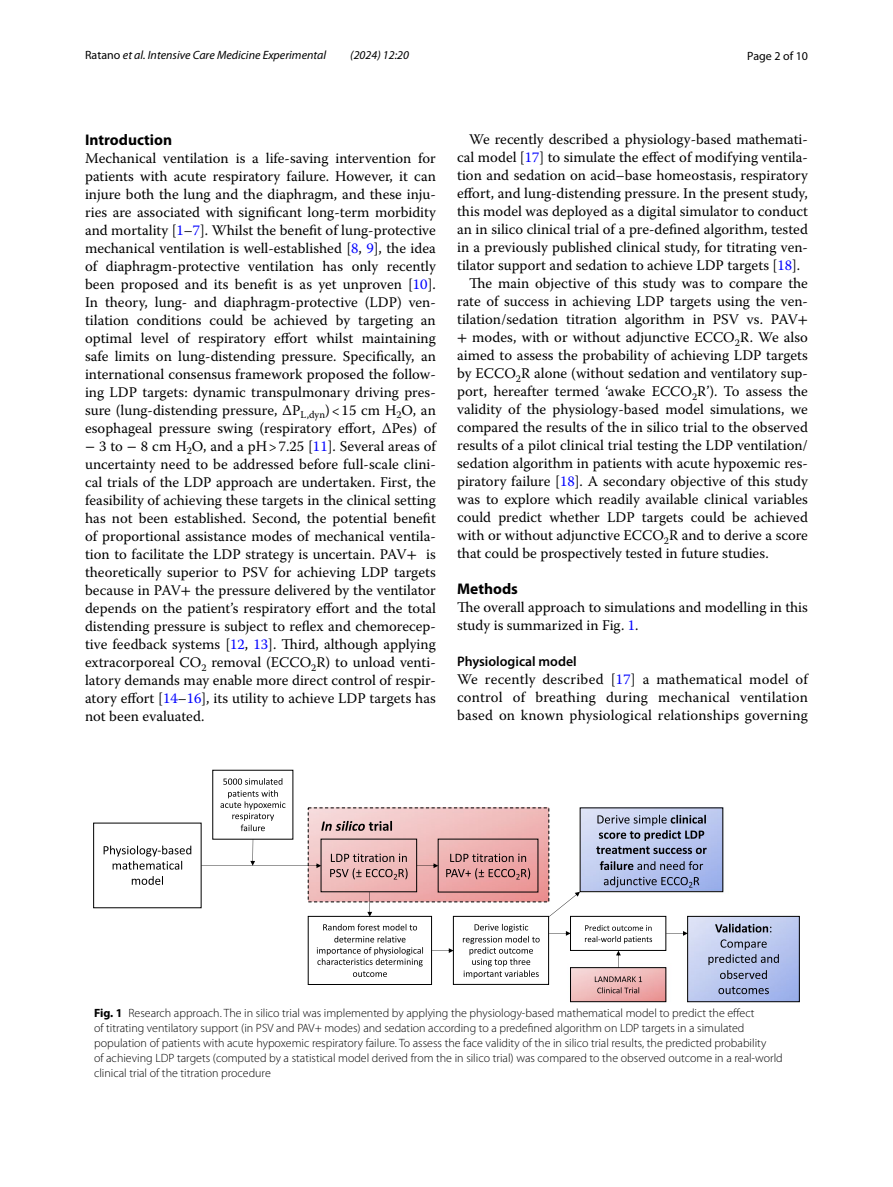
<style>
.page{position:relative;width:893px;height:1187px;background:#fff}
.page>*{position:absolute;margin:0;border:0;box-sizing:border-box;transform-origin:0 0}
.t1{font:700 15.45px "Myriad Pro";color:#000}
.t2{font:14.7px/18px "Warnock Pro";color:#000;text-align:justify}
.t3{font:600 13.8px "Myriad Pro";color:#000}
.t4{font:300 12px/15px "Myriad Pro";color:#000}
.t5{font:italic 12px "Myriad Pro";color:#000}
.t6{font:12px "Myriad Pro";color:#000}
.s1{font-style:normal}
.s2{color:#00f}
.s3{font-family:"STIX"}
.s4{font-weight:700}
</style>
<div class="page">
<img style="left:308px;top:807px;width:490px;height:194px">
<svg style="left:104px;top:845px;width:87px;height:24px"></svg>
<svg style="left:132px;top:876px;width:31px;height:8px"></svg>
<svg style="left:331px;top:853px;width:76px;height:9px"></svg>
<svg style="left:330px;top:868px;width:78px;height:11px"></svg>
<svg style="left:450px;top:853px;width:76px;height:9px"></svg>
<svg style="left:446px;top:868px;width:84px;height:11px"></svg>
<svg style="left:417px;top:863px;width:21px;height:5px"></svg>
<svg style="left:223px;top:778px;width:59px;height:6px"></svg>
<svg style="left:220px;top:790px;width:65px;height:41px"></svg>
<svg style="left:201px;top:839px;width:120px;height:29px"></svg>
<div style="left:308px;top:915px;width:124px;height:69px;border:1px solid #000"></div>
<svg style="left:317px;top:923px;width:106px;height:53px"></svg>
<div style="left:453px;top:915px;width:96px;height:69px;border:1px solid #000"></div>
<svg style="left:463px;top:923px;width:77px;height:55px"></svg>
<div style="left:570px;top:915px;width:96px;height:35px;border:1px solid #000"></div>
<svg style="left:585px;top:924px;width:67px;height:19px"></svg>
<div style="left:687px;top:915px;width:113px;height:87px;border:1px solid #000"></div>
<svg style="left:715px;top:923px;width:56px;height:9px"></svg>
<svg style="left:708px;top:939px;width:71px;height:39px;background:#a3adce"></svg>
<svg style="left:718px;top:986px;width:51px;height:8px"></svg>
<svg style="left:321px;top:820px;width:71px;height:10px"></svg>
<svg style="left:367px;top:892px;width:5px;height:24px"></svg>
<svg style="left:432px;top:948px;width:22px;height:4px"></svg>
<svg style="left:549px;top:930px;width:22px;height:5px"></svg>
<svg style="left:666px;top:930px;width:22px;height:5px"></svg>
<div style="left:580px;top:807px;width:143px;height:85px;border:1px solid #000"></div>
<svg style="left:597px;top:814px;width:109px;height:26px;background:#9ba3bc"></svg>
<svg style="left:596px;top:846px;width:111px;height:8px"></svg>
<svg style="left:600px;top:861px;width:103px;height:9px"></svg>
<svg style="left:604px;top:876px;width:95px;height:11px"></svg>
<svg style="left:549px;top:891px;width:31px;height:25px"></svg>
<div style="left:570px;top:967px;width:96px;height:35px;border:1px solid #000"></div>
<svg style="left:595px;top:976px;width:47px;height:5px"></svg>
<svg style="left:597px;top:987px;width:42px;height:6px"></svg>
<svg style="left:616px;top:950px;width:5px;height:17px"></svg>
<p class="t5" style="left:85px;top:48px;width:243px"><span class="s1">Ratano</span> et al. Intensive Care Medicine Experimental</p>
<p class="t5" style="left:350px;top:48px;width:60px">(2024) 12:20</p>
<p class="t6" style="left:747px;top:48px;width:62px">Page 2 of 10</p>
<p class="t1" style="left:85px;top:129px;width:89px">Introduction</p>
<p class="t2" style="left:85px;top:148px;width:352px">Mechanical ventilation is a life-saving intervention for patients with acute respiratory failure. However, it can injure both the lung and the diaphragm, and these inju&shy;ries are associated with significant long-term morbidity and mortality [<span class="s2">1</span>–<span class="s2">7</span>]. Whilst the benefit of lung-protective mechanical ventilation is well-established [<span class="s2">8</span>, <span class="s2">9</span>], the idea of diaphragm-protective ventilation has only recently been proposed and its benefit is as yet unproven [<span class="s2">10</span>].<br>In theory, lung- and diaphragm-protective (LDP) ven&shy;tilation conditions could be achieved by targeting an optimal level of respiratory effort whilst maintaining safe limits on lung-distending pressure. Specifically, an international consensus framework proposed the follow&shy;ing LDP targets: dynamic transpulmonary driving pres&shy;sure (lung-distending pressure, ΔP<sub>L,dyn</sub>)&lt;15 cm H<sub>2</sub>O, an esophageal pressure swing (respiratory effort, ΔPes) of <span class="s3">−</span> 3 to <span class="s3">−</span> 8 cm H<sub>2</sub>O, and a pH&gt;7.25 [<span class="s2">11</span>]. Several areas of uncertainty need to be addressed before full-scale clini&shy;cal trials of the LDP approach are undertaken. First, the feasibility of achieving these targets in the clinical setting has not been established. Second, the potential benefit of proportional assistance modes of mechanical ventila&shy;tion to facilitate the LDP strategy is uncertain. PAV<span class="s3">+</span> is theoretically superior to PSV for achieving LDP targets because in PAV<span class="s3">+</span> the pressure delivered by the ventilator depends on the patient’s respiratory effort and the total distending pressure is subject to reflex and chemorecep&shy;tive feedback systems [<span class="s2">12</span>, <span class="s2">13</span>]. Third, although applying extracorporeal CO<sub>2</sub> removal (ECCO<sub>2</sub>R) to unload venti&shy;latory demands may enable more direct control of respir&shy;atory effort [<span class="s2">14</span>–<span class="s2">16</span>], its utility to achieve LDP targets has not been evaluated.</p>
<p class="t2" style="left:469px;top:130px;width:340px">We recently described a physiology-based mathemati-</p>
<p class="t2" style="left:457px;top:148px;width:352px">cal model [<span class="s2">17</span>] to simulate the effect of modifying ventila-</p>
<p class="t2" style="left:457px;top:166px;width:352px">tion and sedation on acid–base homeostasis, respiratory</p>
<p class="t2" style="left:457px;top:184px;width:352px">effort, and lung-distending pressure. In the present study,</p>
<p class="t2" style="left:457px;top:202px;width:352px">this model was deployed as a digital simulator to conduct</p>
<p class="t2" style="left:457px;top:220px;width:352px">an in silico clinical trial of a pre-defined algorithm, tested</p>
<p class="t2" style="left:457px;top:238px;width:352px">in a previously published clinical study, for titrating ven-</p>
<p class="t2" style="left:457px;top:256px;width:345px">tilator support and sedation to achieve LDP targets [<span class="s2">18</span>].</p>
<p class="t2" style="left:469px;top:274px;width:340px">The main objective of this study was to compare the</p>
<p class="t2" style="left:457px;top:292px;width:352px">rate of success in achieving LDP targets using the ven-</p>
<p class="t2" style="left:457px;top:310px;width:352px">tilation/sedation titration algorithm in PSV vs. PAV<span class="s3">+</span></p>
<p class="t2" style="left:457px;top:328px;width:352px"><span class="s3">+</span> modes, with or without adjunctive ECCO<sub>2</sub>R. We also</p>
<p class="t2" style="left:457px;top:346px;width:352px">aimed to assess the probability of achieving LDP targets</p>
<p class="t2" style="left:457px;top:364px;width:352px">by ECCO<sub>2</sub>R alone (without sedation and ventilatory sup-</p>
<p class="t2" style="left:457px;top:382px;width:352px">port, hereafter termed ‘awake ECCO<sub>2</sub>R’). To assess the</p>
<p class="t2" style="left:457px;top:400px;width:352px">validity of the physiology-based model simulations, we</p>
<p class="t2" style="left:457px;top:418px;width:352px">compared the results of the in silico trial to the observed</p>
<p class="t2" style="left:457px;top:436px;width:352px">results of a pilot clinical trial testing the LDP ventilation/</p>
<p class="t2" style="left:457px;top:454px;width:352px">sedation algorithm in patients with acute hypoxemic res-</p>
<p class="t2" style="left:457px;top:472px;width:352px">piratory failure [<span class="s2">18</span>]. A secondary objective of this study</p>
<p class="t2" style="left:457px;top:490px;width:352px">was to explore which readily available clinical variables</p>
<p class="t2" style="left:457px;top:508px;width:352px">could predict whether LDP targets could be achieved</p>
<p class="t2" style="left:457px;top:526px;width:352px">with or without adjunctive ECCO<sub>2</sub>R and to derive a score</p>
<p class="t2" style="left:457px;top:544px;width:313px">that could be prospectively tested in future studies.</p>
<p class="t1" style="left:457px;top:578px;width:62px">Methods</p>
<p class="t2" style="left:457px;top:598px;width:352px">The overall approach to simulations and modelling in this study is summarized in Fig. <span class="s2">1</span>.</p>
<p class="t3" style="left:457px;top:652px;width:121px">Physiological model</p>
<p class="t2" style="left:457px;top:670px;width:352px">We recently described [<span class="s2">17</span>] a mathematical model of control of breathing during mechanical ventilation based on known physiological relationships governing</p>
<p class="t4" style="left:94px;top:1005px;width:690px"><span class="s4">Fig. 1</span> Research approach. The in silico trial was implemented by applying the physiology-based mathematical model to predict the effect<br>of titrating ventilatory support (in PSV and PAV+ modes) and sedation according to a predefined algorithm on LDP targets in a simulated population of patients with acute hypoxemic respiratory failure. To assess the face validity of the in silico trial results, the predicted probability<br>of achieving LDP targets (computed by a statistical model derived from the in silico trial) was compared to the observed outcome in a real-world clinical trial of the titration procedure</p>
</div>
